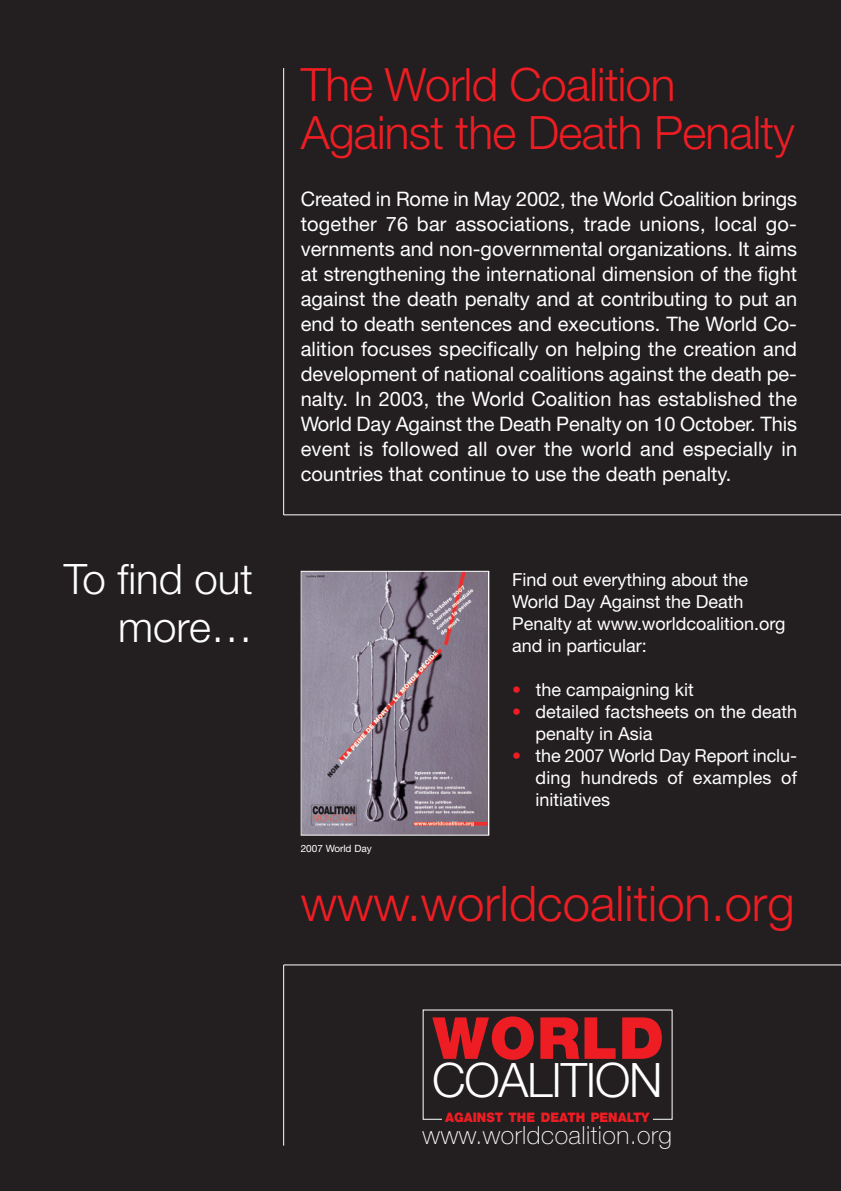
<style>
.page{position:relative;width:841px;height:1191px;background:#fff}
.page>*{position:absolute;margin:0;border:0;box-sizing:border-box;transform-origin:0 0}
.t1{font:900 58px "Helvetica Neue";letter-spacing:.02em;color:#ee1d23}
.t2{font:300 49px "Helvetica Neue";color:#ee1d23}
.t3{font:300 47.6px "Helvetica Neue";letter-spacing:-.025em;color:#fff}
.t4{font:300 46px/48px "Helvetica Neue";letter-spacing:-.015em;color:#ee1d23}
.t5{font:300 42px/48px "Helvetica Neue";color:#fff;text-align:right}
.t6{font:100 25px "Helvetica Neue";letter-spacing:.02em;color:#fff}
.t7{font:20px/25px "Helvetica Neue";color:#fff;text-align:justify}
.t8{font:18px/22px "Helvetica Neue";color:#fff}
.t9{font:900 13.2px "Helvetica Neue";color:#ee1d23;scale:.95 1}
.t10{font:10px "Helvetica Neue";color:#fff}
.s1{color:#ee1d23}
</style>
<div class="page">
<div style="left:0;top:0;width:840px;height:1191px;background:#231f20"></div>
<hr style="left:283px;top:68px;width:1px;height:447px;background:#fff">
<hr style="left:283px;top:514px;width:557px;height:1px;background:#fff">
<hr style="left:283px;top:964px;width:557px;height:1px;background:#fff">
<hr style="left:283px;top:965px;width:1px;height:180px;background:#fff">
<img style="left:302px;top:573px;width:185px;height:260px">
<div style="left:300px;top:571px;width:189px;height:264px;border:1px solid #fff"></div>
<h3 class="t5" style="left:64px;top:554px;width:191px">To find out more…</h3>
<h3 class="t4" style="left:300px;top:60px;width:495px">The World Coalition<br>Against the Death Penalty</h3>
<p class="t7" style="left:300px;top:189px;width:498px">Created in Rome in May 2002, the World Coalition brings together 76 bar associations, trade unions, local go&shy;vernments and non-governmental organizations. It aims at strengthening the international dimension of the fight against the death penalty and at contributing to put an end to death sentences and executions. The World Co&shy;alition focuses specifically on helping the creation and development of national coalitions against the death pe&shy;nalty. In 2003, the World Coalition has established the World Day Against the Death Penalty on 10 October. This event is followed all over the world and especially in countries that continue to use the death penalty.</p>
<p class="t10" style="left:300px;top:844px;width:73px">2007 World Day</p>
<p class="t8" style="left:512px;top:570px;width:275px">Find out everything about the<br>World Day Against the Death<br>Penalty at www.worldcoalition.org and in particular:</p>
<p class="t8" style="left:512px;top:680px;width:183px"><span class="s1">•</span> the campaigning kit</p>
<p class="t8" style="left:535px;top:702px;width:263px;text-indent:-24px"><span class="s1">•</span> detailed factsheets on the death penalty in Asia</p>
<p class="t8" style="left:535px;top:746px;width:263px;text-align:justify;text-indent:-23px"><span class="s1">•</span> the 2007 World Day Report inclu&shy;ding hundreds of examples of initiatives</p>
<h2 class="t2" style="left:300px;top:874px;width:495px">www.worldcoalition.org</h2>
<h1 class="t1" style="left:432px;top:1017px;width:233px">WORLD</h1>
<h3 class="t3" style="left:432px;top:1051px;width:232px">COALITION</h3>
<p class="t9" style="left:445px;top:1113px;width:217px">AGAINST THE DEATH PENALTY</p>
<p class="t6" style="left:422px;top:1125px;width:251px">www.worldcoalition.org</p>
</div>
